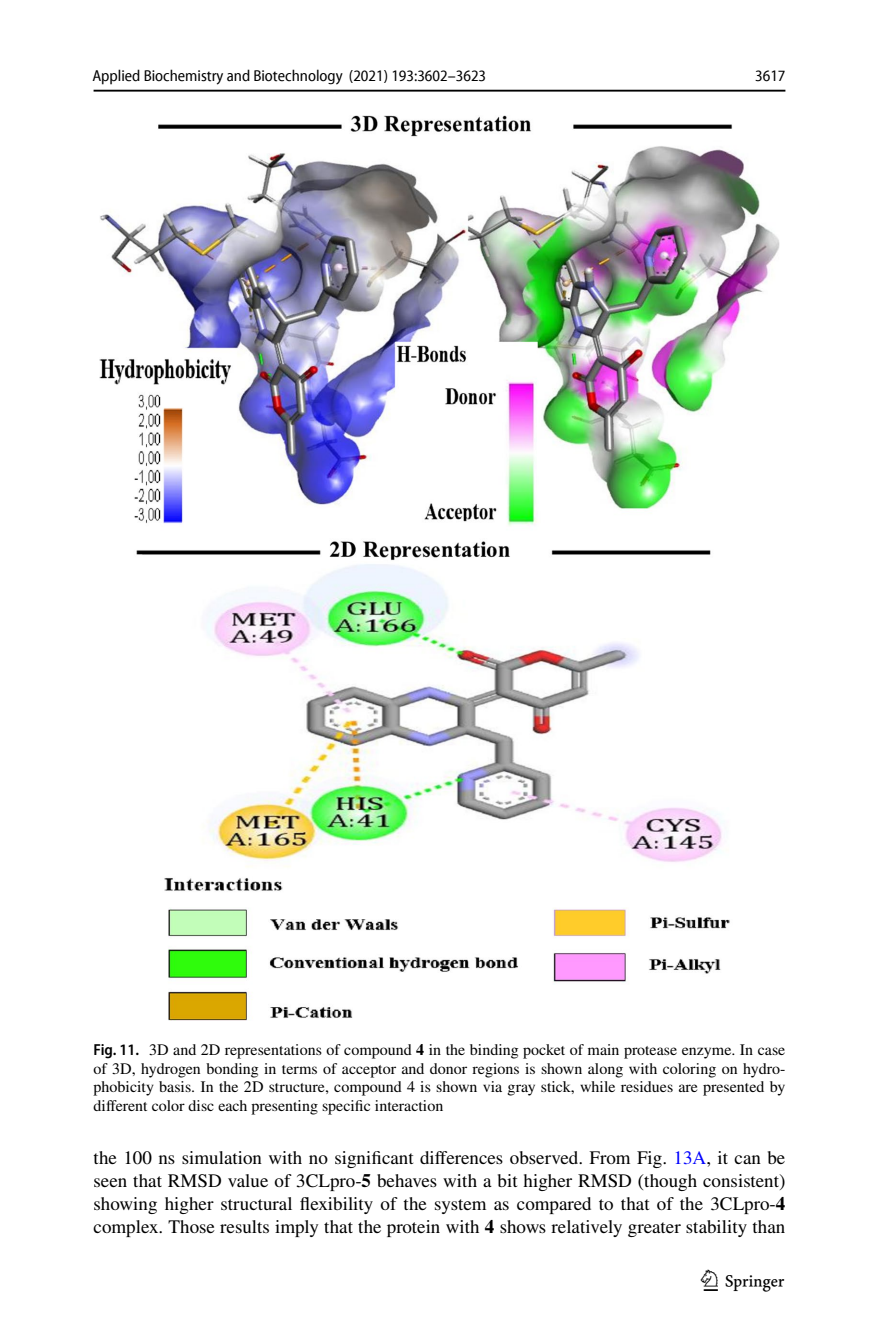
<style>
.page{position:relative;width:879px;height:1333px;background:#fff}
.page>*{position:absolute;margin:0;border:0;box-sizing:border-box;transform-origin:0 0}
.t1{font:30px "Springnew Regular 5";color:#000}
.t2{font:19px/23px "STIX";color:#000;text-align:justify}
.t3{font:16px/18.4px "STIX";color:#000;text-align:justify}
.t4{font:semi-condensed 16px "Myriad Pro Unic";color:#000}
.s1{font-family:"Myriad Pro";font-weight:600;font-stretch:semi-condensed}
.s2{font-weight:700}
.s3{color:#00f}
</style>
<div class="page">
<hr style="left:94px;top:90px;width:691px;height:2px;background:#000">
<img style="left:99px;top:116px;width:681px;height:904px">
<p class="t4" style="left:92px;top:69px;width:395px">Applied Biochemistry and Biotechnology (2021) 193:3602–3623</p>
<p class="t4" style="left:755px;top:69px;width:32px">3617</p>
<p class="t3" style="left:94px;top:1041px;width:693px"><span class="s1">Fig. 11.</span> 3D and 2D representations of compound <span class="s2">4</span> in the binding pocket of main protease enzyme. In case of 3D, hydrogen bonding in terms of acceptor and donor regions is shown along with coloring on hydro&shy;phobicity basis. In the 2D structure, compound 4 is shown via gray stick, while residues are presented by different color disc each presenting specific interaction</p>
<p class="t2" style="left:94px;top:1147px;width:693px">the 100 ns simulation with no significant differences observed. From Fig. <span class="s3">13A</span>, it can be seen that RMSD value of 3CLpro-<span class="s2">5</span> behaves with a bit higher RMSD (though consistent) showing higher structural flexibility of the system as compared to that of the 3CLpro-<span class="s2">4 </span>complex. Those results imply that the protein with <span class="s2">4</span> shows relatively greater stability than</p>
<h1 class="t1" style="left:703px;top:1269px;width:83px">1 3</h1>
</div>
